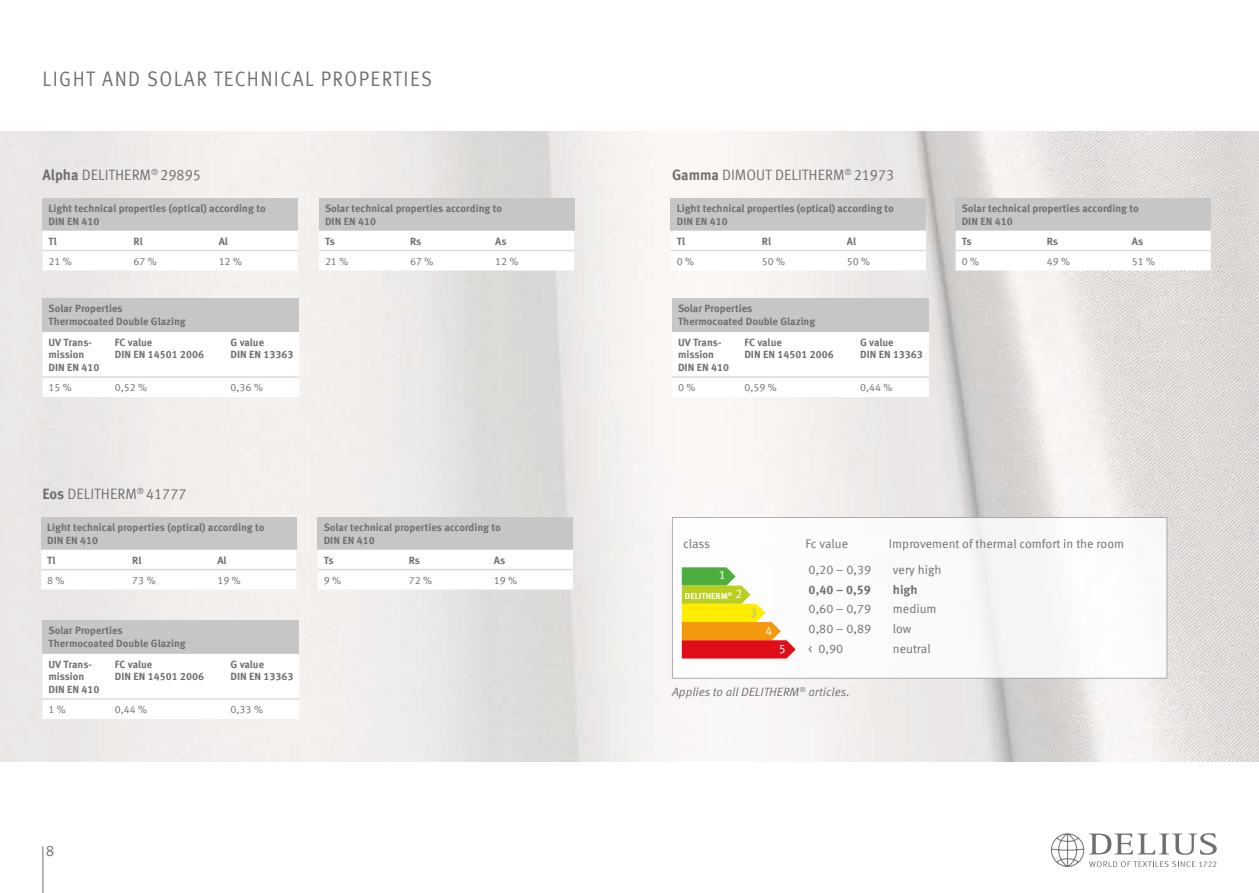
<style>
.page{position:relative;width:1259px;height:893px;background:#fff}
.page>*{position:absolute;margin:0;border:0;box-sizing:border-box;transform-origin:0 0}
.t1{font:21px "Meta Offc Norm";letter-spacing:.075em;color:#706f6f;scale:.9 1}
.t2{font:15px "Meta Offc Norm";color:#706f6f;scale:.95 1}
.t3{font:15px "Meta Offc Norm";color:#706f6f}
.t4{font:12.3px "Meta Offc Norm";color:#706f6f}
.t5{font:700 12.3px "Meta Offc";color:#706f6f}
.t6{font:12.3px "Meta Offc Norm";color:#fff}
.t7{font:12.3px "Meta Offc Norm";color:#b3b2b2}
.t8{font:12px "Meta Offc Norm Ita";color:#706f6f}
.t9{font:700 10.5px/12.6px "Meta Offc";color:#706f6f}
.t10{font:10.5px "Meta Offc Norm";color:#706f6f}
.t11{font:700 8.7px "Meta Offc";color:#fff}
.s1{font-family:"Meta Offc";font-weight:700}
</style>
<div class="page">
<img style="left:0;top:131px;width:1259px;height:631px">
<div style="left:43px;top:198px;width:255px;height:33px;background:#c6c6c6"></div>
<svg style="left:43px;top:231px;width:255px;height:39px"></svg>
<hr style="left:43px;top:250px;width:85px;height:1px;background:#dadada">
<hr style="left:128px;top:250px;width:85px;height:1px;background:#dadada">
<hr style="left:213px;top:250px;width:85px;height:1px;background:#dadada">
<div style="left:319px;top:198px;width:255px;height:33px;background:#c6c6c6"></div>
<svg style="left:319px;top:231px;width:255px;height:39px"></svg>
<hr style="left:319px;top:250px;width:85px;height:1px;background:#dadada">
<hr style="left:404px;top:250px;width:85px;height:1px;background:#dadada">
<hr style="left:489px;top:250px;width:85px;height:1px;background:#dadada">
<div style="left:43px;top:298px;width:256px;height:34px;background:#c6c6c6"></div>
<svg style="left:43px;top:332px;width:256px;height:65px"></svg>
<hr style="left:43px;top:376px;width:66px;height:2px;background:#dadada">
<hr style="left:109px;top:376px;width:116px;height:2px;background:#dadada">
<hr style="left:225px;top:376px;width:74px;height:2px;background:#dadada">
<div style="left:41px;top:517px;width:255px;height:33px;background:#c6c6c6"></div>
<svg style="left:41px;top:550px;width:255px;height:40px"></svg>
<hr style="left:41px;top:569px;width:85px;height:1px;background:#dadada">
<hr style="left:126px;top:569px;width:85px;height:1px;background:#dadada">
<hr style="left:211px;top:569px;width:85px;height:1px;background:#dadada">
<div style="left:318px;top:517px;width:255px;height:33px;background:#c6c6c6"></div>
<svg style="left:318px;top:550px;width:255px;height:40px"></svg>
<hr style="left:318px;top:569px;width:85px;height:1px;background:#dadada">
<hr style="left:403px;top:569px;width:85px;height:1px;background:#dadada">
<hr style="left:488px;top:569px;width:85px;height:1px;background:#dadada">
<div style="left:43px;top:620px;width:256px;height:34px;background:#c6c6c6"></div>
<svg style="left:43px;top:654px;width:256px;height:65px"></svg>
<hr style="left:43px;top:698px;width:66px;height:2px;background:#dadada">
<hr style="left:109px;top:698px;width:116px;height:2px;background:#dadada">
<hr style="left:225px;top:698px;width:74px;height:2px;background:#dadada">
<svg style="left:1051px;top:833px;width:165px;height:34px"></svg>
<div style="left:671px;top:198px;width:255px;height:33px;background:#c6c6c6"></div>
<svg style="left:671px;top:231px;width:255px;height:39px"></svg>
<hr style="left:671px;top:250px;width:85px;height:1px;background:#dadada">
<hr style="left:756px;top:250px;width:85px;height:1px;background:#dadada">
<hr style="left:841px;top:250px;width:85px;height:1px;background:#dadada">
<div style="left:955px;top:198px;width:256px;height:33px;background:#c6c6c6"></div>
<svg style="left:955px;top:231px;width:256px;height:39px"></svg>
<hr style="left:955px;top:250px;width:85px;height:1px;background:#dadada">
<hr style="left:1040px;top:250px;width:85px;height:1px;background:#dadada">
<hr style="left:1125px;top:250px;width:86px;height:1px;background:#dadada">
<div style="left:672px;top:298px;width:257px;height:34px;background:#c6c6c6"></div>
<svg style="left:672px;top:332px;width:257px;height:65px"></svg>
<hr style="left:672px;top:376px;width:66px;height:2px;background:#dadada">
<hr style="left:738px;top:376px;width:116px;height:2px;background:#dadada">
<hr style="left:854px;top:376px;width:75px;height:2px;background:#dadada">
<div style="left:672px;top:517px;width:495px;height:162px;background:#fff;border:1px solid #9d9d9c"></div>
<svg style="left:682px;top:567px;width:113px;height:91px"></svg>
<hr style="left:43px;top:846px;width:1px;height:47px;background:#706f6f">
<h1 class="t1" style="left:43px;top:67px;width:434px">LIGHT AND SOLAR TECHNICAL PROPERTIES</h1>
<h2 class="t2" style="left:43px;top:166px;width:168px"><span class="s1">Alpha</span> DELITHERM<sup>®</sup> 29895</h2>
<p class="t9" style="left:49px;top:202px;width:219px">Light technical properties (optical) according to<br>DIN EN 410</p>
<p class="t9" style="left:49px;top:235px;width:10px">Tl</p>
<p class="t9" style="left:134px;top:235px;width:11px">Rl</p>
<p class="t9" style="left:219px;top:235px;width:11px">Al</p>
<p class="t10" style="left:49px;top:255px;width:25px">21 %</p>
<p class="t10" style="left:134px;top:255px;width:25px">67 %</p>
<p class="t10" style="left:219px;top:255px;width:25px">12 %</p>
<p class="t9" style="left:49px;top:303px;width:139px">Solar Properties<br>Thermocoated Double Glazing</p>
<p class="t9" style="left:49px;top:336px;width:52px">UV Trans&shy;mission<br>DIN EN 410</p>
<p class="t9" style="left:115px;top:336px;width:91px">FC value<br>DIN EN 14501 2006</p>
<p class="t9" style="left:231px;top:336px;width:64px">G value<br>DIN EN 13363</p>
<p class="t10" style="left:49px;top:381px;width:25px">15 %</p>
<p class="t10" style="left:115px;top:381px;width:34px">0,52 %</p>
<p class="t10" style="left:231px;top:381px;width:34px">0,36 %</p>
<p class="t9" style="left:325px;top:202px;width:179px">Solar technical properties according to<br>DIN EN 410</p>
<p class="t9" style="left:325px;top:235px;width:11px">Ts</p>
<p class="t9" style="left:410px;top:235px;width:13px">Rs</p>
<p class="t9" style="left:495px;top:235px;width:13px">As</p>
<p class="t10" style="left:325px;top:255px;width:25px">21 %</p>
<p class="t10" style="left:410px;top:255px;width:25px">67 %</p>
<p class="t10" style="left:495px;top:255px;width:25px">12 %</p>
<h2 class="t2" style="left:43px;top:485px;width:153px"><span class="s1">Eos</span> DELITHERM<sup>®</sup> 41777</h2>
<p class="t9" style="left:47px;top:521px;width:219px">Light technical properties (optical) according to<br>DIN EN 410</p>
<p class="t9" style="left:47px;top:554px;width:10px">Tl</p>
<p class="t9" style="left:132px;top:554px;width:11px">Rl</p>
<p class="t9" style="left:217px;top:554px;width:11px">Al</p>
<p class="t10" style="left:47px;top:574px;width:19px">8 %</p>
<p class="t10" style="left:132px;top:574px;width:25px">73 %</p>
<p class="t10" style="left:217px;top:574px;width:25px">19 %</p>
<p class="t9" style="left:49px;top:624px;width:139px">Solar Properties<br>Thermocoated Double Glazing</p>
<p class="t9" style="left:49px;top:658px;width:52px">UV Trans&shy;mission<br>DIN EN 410</p>
<p class="t9" style="left:115px;top:658px;width:91px">FC value<br>DIN EN 14501 2006</p>
<p class="t9" style="left:231px;top:658px;width:64px">G value<br>DIN EN 13363</p>
<p class="t10" style="left:49px;top:703px;width:19px">1 %</p>
<p class="t10" style="left:115px;top:703px;width:34px">0,44 %</p>
<p class="t10" style="left:231px;top:703px;width:34px">0,33 %</p>
<p class="t9" style="left:324px;top:521px;width:179px">Solar technical properties according to<br>DIN EN 410</p>
<p class="t9" style="left:324px;top:554px;width:11px">Ts</p>
<p class="t9" style="left:409px;top:554px;width:13px">Rs</p>
<p class="t9" style="left:494px;top:554px;width:13px">As</p>
<p class="t10" style="left:324px;top:574px;width:19px">9 %</p>
<p class="t10" style="left:409px;top:574px;width:25px">72 %</p>
<p class="t10" style="left:494px;top:574px;width:25px">19 %</p>
<h2 class="t3" style="left:46px;top:842px;width:10px">8</h2>
<h2 class="t2" style="left:672px;top:166px;width:235px"><span class="s1">Gamma</span> DIMOUT DELITHERM<sup>®</sup> 21973</h2>
<p class="t9" style="left:677px;top:202px;width:219px">Light technical properties (optical) according to<br>DIN EN 410</p>
<p class="t9" style="left:677px;top:235px;width:10px">Tl</p>
<p class="t9" style="left:762px;top:235px;width:11px">Rl</p>
<p class="t9" style="left:847px;top:235px;width:11px">Al</p>
<p class="t10" style="left:677px;top:255px;width:19px">0 %</p>
<p class="t10" style="left:762px;top:255px;width:25px">50 %</p>
<p class="t10" style="left:847px;top:255px;width:25px">50 %</p>
<p class="t9" style="left:678px;top:303px;width:139px">Solar Properties<br>Thermocoated Double Glazing</p>
<p class="t9" style="left:678px;top:336px;width:52px">UV Trans&shy;mission<br>DIN EN 410</p>
<p class="t9" style="left:744px;top:336px;width:91px">FC value<br>DIN EN 14501 2006</p>
<p class="t9" style="left:860px;top:336px;width:64px">G value<br>DIN EN 13363</p>
<p class="t10" style="left:678px;top:381px;width:19px">0 %</p>
<p class="t10" style="left:744px;top:381px;width:34px">0,59 %</p>
<p class="t10" style="left:860px;top:381px;width:34px">0,44 %</p>
<p class="t9" style="left:961px;top:202px;width:179px">Solar technical properties according to<br>DIN EN 410</p>
<p class="t9" style="left:961px;top:235px;width:11px">Ts</p>
<p class="t9" style="left:1046px;top:235px;width:13px">Rs</p>
<p class="t9" style="left:1131px;top:235px;width:13px">As</p>
<p class="t10" style="left:961px;top:255px;width:19px">0 %</p>
<p class="t10" style="left:1046px;top:255px;width:25px">49 %</p>
<p class="t10" style="left:1131px;top:255px;width:25px">51 %</p>
<p class="t4" style="left:683px;top:536px;width:29px">class</p>
<p class="t4" style="left:805px;top:536px;width:44px">Fc value</p>
<p class="t4" style="left:889px;top:536px;width:237px">Improvement of thermal comfort in the room</p>
<p class="t6" style="left:719px;top:568px;width:9px">1</p>
<p class="t6" style="left:735px;top:587px;width:9px">2</p>
<p class="t7" style="left:750px;top:605px;width:9px">3</p>
<p class="t6" style="left:765px;top:623px;width:9px">4</p>
<p class="t6" style="left:778px;top:642px;width:9px">5</p>
<p class="t4" style="left:808px;top:562px;width:64px">0,20 – 0,39</p>
<p class="t4" style="left:893px;top:562px;width:50px">very high</p>
<p class="t5" style="left:808px;top:582px;width:64px">0,40 – 0,59</p>
<p class="t5" style="left:893px;top:582px;width:26px">high</p>
<p class="t4" style="left:808px;top:602px;width:64px">0,60 – 0,79</p>
<p class="t4" style="left:893px;top:602px;width:45px">medium</p>
<p class="t4" style="left:808px;top:622px;width:64px">0,80 – 0,89</p>
<p class="t4" style="left:893px;top:622px;width:20px">low</p>
<p class="t4" style="left:808px;top:642px;width:36px">&lt; 0,90</p>
<p class="t4" style="left:893px;top:642px;width:39px">neutral</p>
<p class="t11" style="left:685px;top:590px;width:49px">DELITHERM<sup>®</sup></p>
<p class="t8" style="left:672px;top:685px;width:179px">Applies to all DELITHERM<sup>®</sup> articles.</p>
</div>
